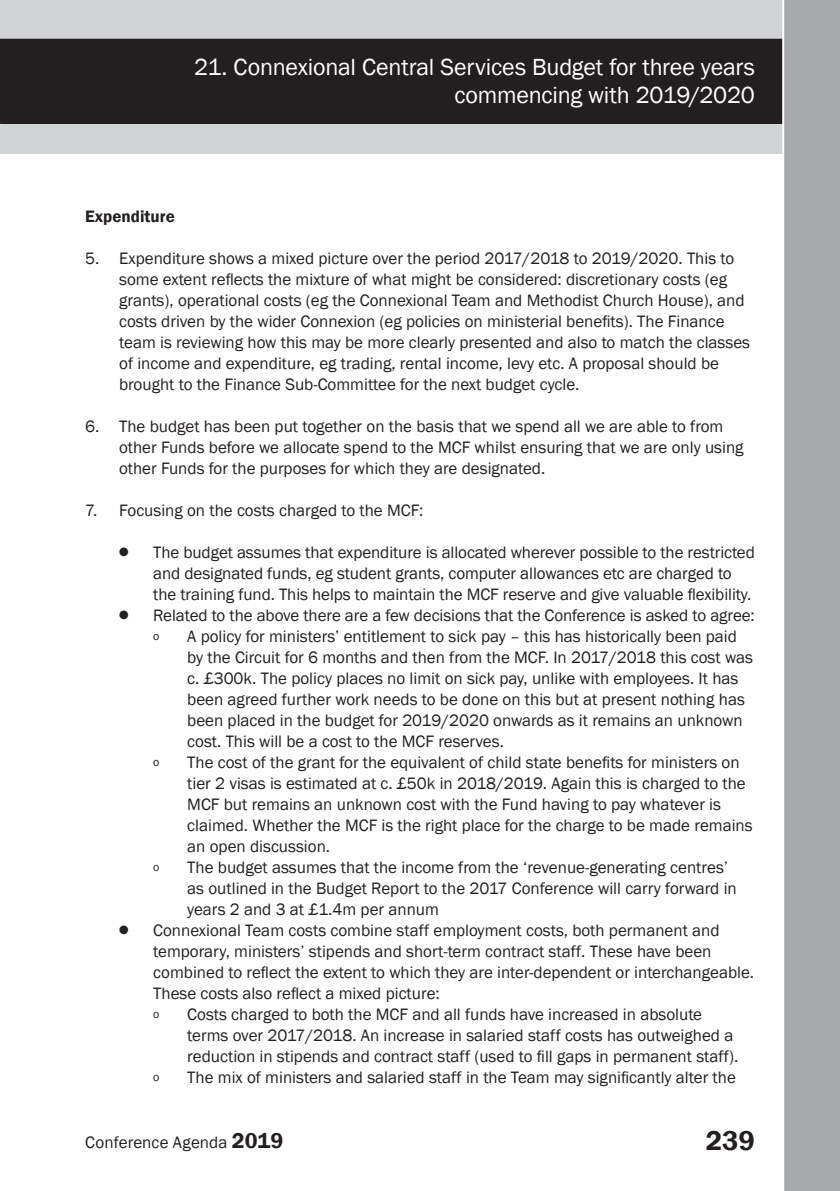
<style>
.page{position:relative;width:840px;height:1191px;background:#fff}
.page>*{position:absolute;margin:0;border:0;box-sizing:border-box;transform-origin:0 0}
.t1{font:600 28px "Franklin Gothic";color:#231f20}
.t2{font:24px/28px "Franklin Gothic";letter-spacing:-.01em;color:#fff;text-align:right}
.t3{font:17px/21px "Franklin Gothic";color:#231f20}
.t4{font:600 17px "Franklin Gothic";color:#231f20}
.t5{font:12px "Franklin Gothic";color:#231f20}
.s1{font-weight:600;font-size:22px}
</style>
<div class="page">
<div style="left:0;top:0;width:839px;height:154px;background:#d1d2d4"></div>
<div style="left:0;top:39px;width:839px;height:84px;background:#231f20"></div>
<div style="left:0;top:39px;width:839px;height:85px;border:1px solid #231f20"></div>
<div style="left:781px;top:0;width:58px;height:1191px;background:#a8a9ad"></div>
<h2 class="t2" style="left:194px;top:54px;width:562px">21. Connexional Central Services Budget for three years commencing with 2019/2020</h2>
<p class="t4" style="left:85px;top:206px;width:91px">Expenditure</p>
<p class="t3" style="left:119px;top:248px;width:632px;text-indent:-34px">5. Expenditure shows a mixed picture over the period 2017/2018 to 2019/2020. This to some extent reflects the mixture of what might be considered: discretionary costs (eg grants), operational costs (eg the Connexional Team and Methodist Church House), and costs driven by the wider Connexion (eg policies on ministerial benefits). The Finance team is reviewing how this may be more clearly presented and also to match the classes of income and expenditure, eg trading, rental income, levy etc. A proposal should be brought to the Finance Sub-Committee for the next budget cycle.</p>
<p class="t3" style="left:119px;top:416px;width:625px;text-indent:-34px">6. The budget has been put together on the basis that we spend all we are able to from other Funds before we allocate spend to the MCF whilst ensuring that we are only using other Funds for the purposes for which they are designated.</p>
<p class="t3" style="left:85px;top:500px;width:340px">7. Focusing on the costs charged to the MCF:</p>
<p class="t3" style="left:153px;top:542px;width:602px;text-indent:-34px">● The budget assumes that expenditure is allocated wherever possible to the restricted and designated funds, eg student grants, computer allowances etc are charged to the training fund. This helps to maintain the MCF reserve and give valuable flexibility.</p>
<p class="t3" style="left:119px;top:605px;width:636px">● Related to the above there are a few decisions that the Conference is asked to agree:</p>
<p class="t5" style="left:153px;top:628px;width:8px">o</p>
<p class="t3" style="left:187px;top:626px;width:567px">A policy for ministers’ entitlement to sick pay – this has historically been paid by the Circuit for 6 months and then from the MCF. In 2017/2018 this cost was c. £300k. The policy places no limit on sick pay, unlike with employees. It has been agreed further work needs to be done on this but at present nothing has been placed in the budget for 2019/2020 onwards as it remains an unknown cost. This will be a cost to the MCF reserves.</p>
<p class="t5" style="left:153px;top:754px;width:8px">o</p>
<p class="t3" style="left:187px;top:752px;width:566px">The cost of the grant for the equivalent of child state benefits for ministers on tier 2 visas is estimated at c. £50k in 2018/2019. Again this is charged to the MCF but remains an unknown cost with the Fund having to pay whatever is claimed. Whether the MCF is the right place for the charge to be made remains an open discussion.</p>
<p class="t5" style="left:153px;top:859px;width:8px">o</p>
<p class="t3" style="left:187px;top:857px;width:550px">The budget assumes that the income from the ‘revenue-generating centres’ as outlined in the Budget Report to the 2017 Conference will carry forward in years 2 and 3 at £1.4m per annum</p>
<p class="t3" style="left:153px;top:920px;width:602px;text-indent:-34px">● Connexional Team costs combine staff employment costs, both permanent and temporary, ministers’ stipends and short-term contract staff. These have been combined to reflect the extent to which they are inter-dependent or interchangeable.<br>These costs also reflect a mixed picture:</p>
<p class="t5" style="left:153px;top:1006px;width:8px">o</p>
<p class="t3" style="left:187px;top:1004px;width:552px">Costs charged to both the MCF and all funds have increased in absolute terms over 2017/2018. An increase in salaried staff costs has outweighed a reduction in stipends and contract staff (used to fill gaps in permanent staff).</p>
<p class="t5" style="left:153px;top:1069px;width:8px">o</p>
<p class="t3" style="left:187px;top:1067px;width:549px">The mix of ministers and salaried staff in the Team may significantly alter the</p>
<p class="t3" style="left:85px;top:1131px;width:200px">Conference Agenda <span class="s1">2019</span></p>
<h1 class="t1" style="left:705px;top:1123px;width:50px">239</h1>
</div>
